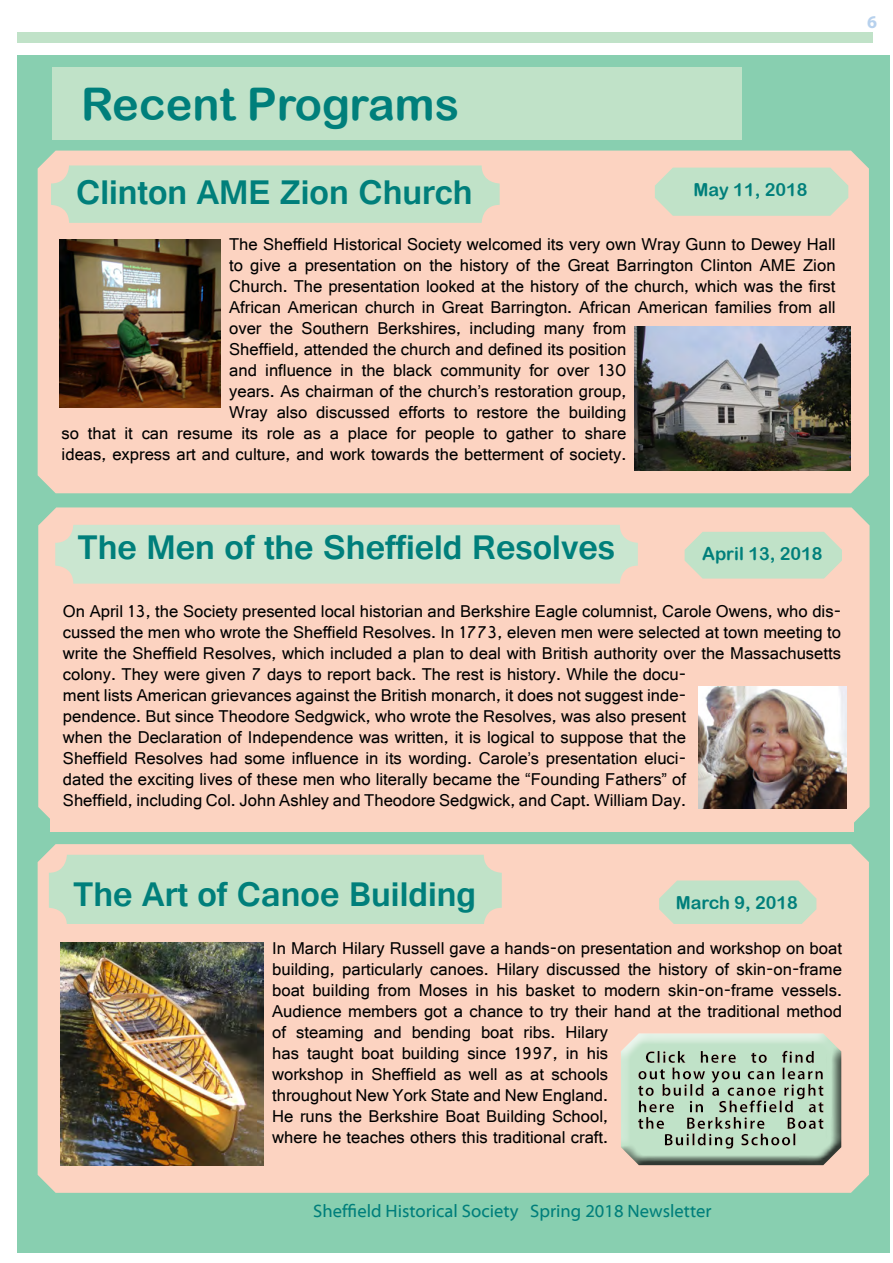
<style>
.page{position:relative;width:893px;height:1263px;background:#fff}
.page>*{position:absolute;margin:0;border:0;box-sizing:border-box;transform-origin:0 0}
.t1{font:45px "Arial Rounded MT Bold";color:#007f7b}
.t2{font:700 36px "Gautami";color:#007f7b}
.t3{font:18px/21px "Gautami";color:#000}
.t4{font:18px "Myriad Web Pro";color:#007f7b}
.t5{font:18px "Arial Rounded MT Bold";color:#007f7b}
.t6{font:700 18px "Myriad Pro";color:#b7d1ed}
</style>
<div class="page">
<div style="left:17px;top:32px;width:855px;height:11px;background:#c0e2c8"></div>
<div style="left:17px;top:55px;width:873px;height:1197px;background:#88cfb0"></div>
<div style="left:53px;top:67px;width:689px;height:72px;background:#c0e2c8"></div>
<div style="left:38px;top:151px;width:831px;height:342px;background:#fcd3c1"></div>
<div style="left:49px;top:220px;width:799px;height:262px;background:#fcd3c1"></div>
<div style="left:51px;top:165px;width:449px;height:58px;background:#c0e2c8;border-radius:18px"></div>
<svg style="left:38px;top:507px;width:831px;height:316px;background:#f7d2c0"></svg>
<div style="left:55px;top:525px;width:583px;height:59px;background:#cae6d0;border-radius:18px"></div>
<svg style="left:655px;top:168px;width:193px;height:48px;background:#c4e0c7"></svg>
<div style="left:50px;top:588px;width:804px;height:244px;background:#fcd3c1"></div>
<svg style="left:685px;top:532px;width:157px;height:47px;background:#c5e0c7"></svg>
<img style="left:635px;top:326px;width:216px;height:144px">
<img style="left:60px;top:239px;width:161px;height:169px">
<img style="left:699px;top:686px;width:147px;height:123px">
<div style="left:38px;top:844px;width:831px;height:349px;background:#fcd3c1"></div>
<div style="left:49px;top:855px;width:453px;height:71px;background:#c0e2c8;border-radius:18px"></div>
<svg style="left:659px;top:880px;width:157px;height:44px;background:#c5e0c7"></svg>
<div style="left:51px;top:924px;width:804px;height:253px;background:#fcd3c1"></div>
<img style="left:60px;top:942px;width:204px;height:223px">
<div style="left:610px;top:1023px;width:239px;height:132px;background:#fff;opacity:.75"></div>
<div style="left:612px;top:1043px;width:240px;height:129px;background:#000;opacity:.75"></div>
<h1 class="t1" style="left:81px;top:77px;width:380px">Recent Programs</h1>
<h2 class="t2" style="left:76px;top:170px;width:398px">Clinton AME Zion Church</h2>
<p class="t5" style="left:694px;top:179px;width:115px">May 11, 2018</p>
<p class="t3" style="left:229px;top:233px;width:608px">The Sheffield Historical Society welcomed its very own Wray Gunn to Dewey Hall</p>
<p class="t3" style="left:229px;top:254px;width:608px">to give a presentation on the history of the Great Barrington Clinton AME Zion</p>
<p class="t3" style="left:229px;top:275px;width:608px">Church. The presentation looked at the history of the church, which was the first</p>
<p class="t3" style="left:229px;top:296px;width:608px">African American church in Great Barrington. African American families from all</p>
<p class="t3" style="left:229px;top:317px;width:399px">over the Southern Berkshires, including many from</p>
<p class="t3" style="left:229px;top:338px;width:399px">Sheffield, attended the church and defined its position</p>
<p class="t3" style="left:229px;top:359px;width:399px">and influence in the black community for over 130</p>
<p class="t3" style="left:229px;top:380px;width:399px">years. As chairman of the church’s restoration group,</p>
<p class="t3" style="left:229px;top:401px;width:399px">Wray also discussed efforts to restore the building</p>
<p class="t3" style="left:62px;top:422px;width:566px">so that it can resume its role as a place for people to gather to share</p>
<p class="t3" style="left:62px;top:443px;width:566px">ideas, express art and culture, and work towards the betterment of society.</p>
<p class="t6" style="left:867px;top:10px;width:11px">6</p>
<h2 class="t2" style="left:77px;top:525px;width:539px">The Men of the Sheffield Resolves</h2>
<p class="t5" style="left:702px;top:543px;width:122px">April 13, 2018</p>
<p class="t3" style="left:63px;top:600px;width:780px">On April 13, the Society presented local historian and Berkshire Eagle columnist, Carole Owens, who dis&shy;cussed the men who wrote the Sheffield Resolves. In 1773, eleven men were selected at town meeting to write the Sheffield Resolves, which included a plan to deal with British authority over the Massachusetts colony. They were given 7 days to report back. The rest is history. While the docu-<br>ment lists American grievances against the British monarch, it does not suggest inde-<br>pendence. But since Theodore Sedgwick, who wrote the Resolves, was also present<br>when the Declaration of Independence was written, it is logical to suppose that the<br>Sheffield Resolves had some influence in its wording. Carole’s presentation eluci-<br>dated the exciting lives of these men who literally became the “Founding Fathers” of<br>Sheffield, including Col. John Ashley and Theodore Sedgwick, and Capt. William Day.</p>
<h2 class="t2" style="left:73px;top:872px;width:404px">The Art of Canoe Building</h2>
<p class="t5" style="left:676px;top:891px;width:124px">March 9, 2018</p>
<p class="t3" style="left:272px;top:937px;width:571px">In March Hilary Russell gave a hands-on presentation and workshop on boat building, particularly canoes. Hilary discussed the history of skin-on-frame boat building from Moses in his basket to modern skin-on-frame vessels.<br>Audience members got a chance to try their hand at the traditional method of steaming and bending boat ribs. Hilary<br>has taught boat building since 1997, in his<br>workshop in Sheffield as well as at schools<br>throughout New York State and New England.<br>He runs the Berkshire Boat Building School,<br>where he teaches others this traditional craft.</p>
<p class="t4" style="left:313px;top:1201px;width:400px">Sheffield Historical Society Spring 2018 Newsletter</p>
</div>
